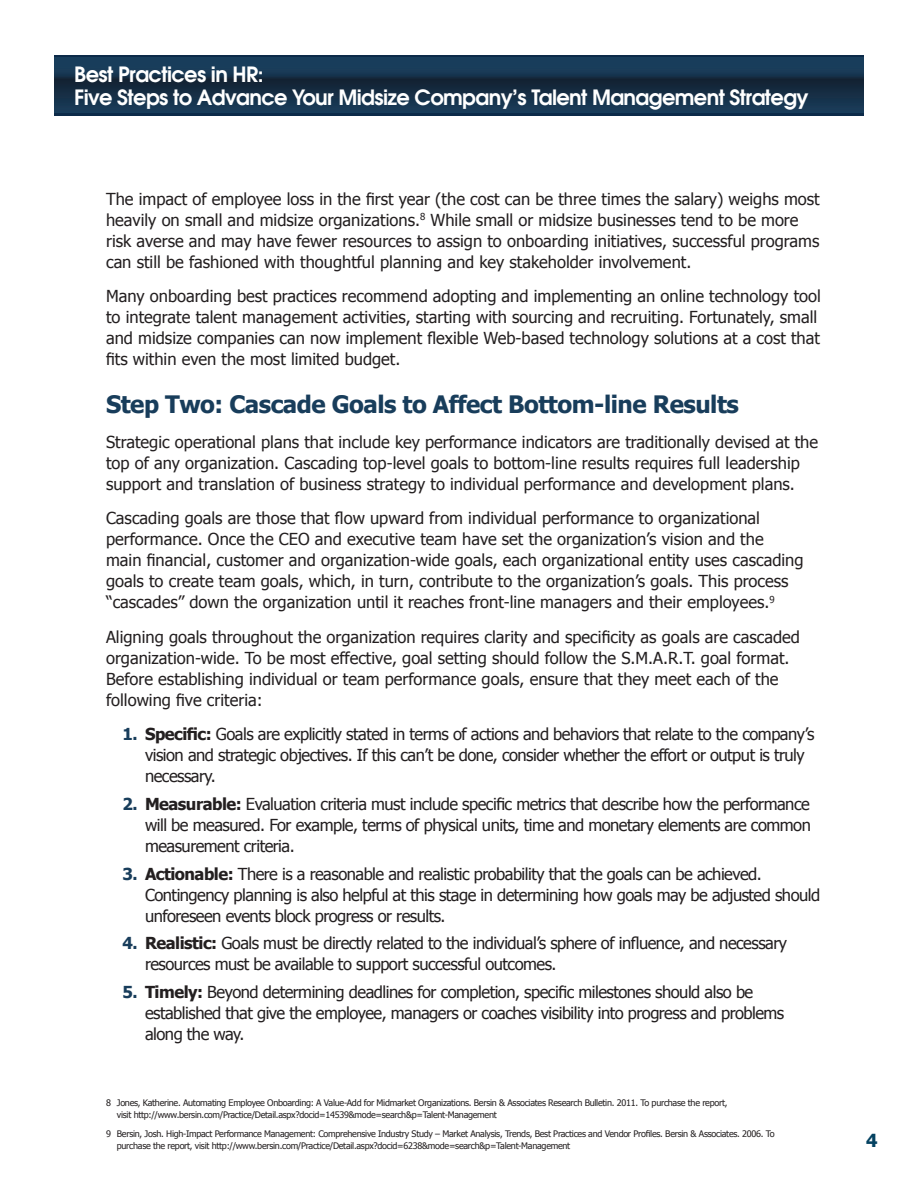
<style>
.page{position:relative;width:918px;height:1188px;background:#fff}
.page>*{position:absolute;margin:0;border:0;box-sizing:border-box;transform-origin:0 0}
.t1{font:700 24px "Tahoma";letter-spacing:-.02em;color:#183d5b}
.t2{font:600 21px/22.5px "Avant Garde";letter-spacing:-.03em;color:#fff}
.t3{font:700 18px "Tahoma";color:#044261}
.t4{font:16.5px/21px "Tahoma";color:#231f20}
.t5{font:16.5px/21px "Tahoma";letter-spacing:-.03em;color:#231f20}
.t6{font:9px/12px "Tahoma";letter-spacing:-.03em;color:#231f20}
.s1{font-weight:700;color:#183d5b}
.s2{font-weight:700}
</style>
<div class="page">
<div style="left:54px;top:55px;width:810px;height:61px;background:linear-gradient(to right,#123452,#123452)"></div>
<svg style="left:54px;top:58px;width:810px;height:54px;background:#16324b"></svg>
<p class="t2" style="left:74px;top:63px;width:736px">Best Practices in HR:<br>Five Steps to Advance Your Midsize Company’s Talent Management Strategy</p>
<p class="t4" style="left:106px;top:187px;width:715px">The impact of employee loss in the first year (the cost can be three times the salary) weighs most heavily on small and midsize organizations.<sup>8</sup> While small or midsize businesses tend to be more risk averse and may have fewer resources to assign to onboarding initiatives, successful programs can still be fashioned with thoughtful planning and key stakeholder involvement.</p>
<p class="t4" style="left:106px;top:285px;width:716px">Many onboarding best practices recommend adopting and implementing an online technology tool to integrate talent management activities, starting with sourcing and recruiting. Fortunately, small and midsize companies can now implement flexible Web-based technology solutions at a cost that fits within even the most limited budget.</p>
<h1 class="t1" style="left:106px;top:388px;width:634px">Step Two: Cascade Goals to Affect Bottom-line Results</h1>
<p class="t4" style="left:106px;top:430px;width:714px">Strategic operational plans that include key performance indicators are traditionally devised at the top of any organization. Cascading top-level goals to bottom-line results requires full leadership support and translation of business strategy to individual performance and development plans.</p>
<p class="t4" style="left:106px;top:507px;width:699px">Cascading goals are those that flow upward from individual performance to organizational performance. Once the CEO and executive team have set the organization’s vision and the<br>main financial, customer and organization-wide goals, each organizational entity uses cascading goals to create team goals, which, in turn, contribute to the organization’s goals. This process “cascades” down the organization until it reaches front-line managers and their employees.<sup>9</sup></p>
<p class="t4" style="left:106px;top:625px;width:695px">Aligning goals throughout the organization requires clarity and specificity as goals are cascaded organization-wide. To be most effective, goal setting should follow the S.M.A.R.T. goal format.<br>Before establishing individual or team performance goals, ensure that they meet each of the following five criteria:</p>
<p class="t5" style="left:145px;top:723px;width:671px;text-indent:-22px"><span class="s1">1.</span> <span class="s2">Specific:</span> Goals are explicitly stated in terms of actions and behaviors that relate to the company’s vision and strategic objectives. If this can’t be done, consider whether the effort or output is truly necessary.</p>
<p class="t4" style="left:145px;top:793px;width:667px;text-align:justify;text-indent:-22px"><span class="s1">2.</span> <span class="s2">Measurable:</span> Evaluation criteria must include specific metrics that describe how the performance will be measured. For example, terms of physical units, time and monetary elements are common measurement criteria.</p>
<p class="t5" style="left:145px;top:862px;width:677px;text-indent:-22px"><span class="s1">3.</span> <span class="s2">Actionable:</span> There is a reasonable and realistic probability that the goals can be achieved.<br>Contingency planning is also helpful at this stage in determining how goals may be adjusted should unforeseen events block progress or results.</p>
<p class="t5" style="left:145px;top:932px;width:643px;text-indent:-22px"><span class="s1">4.</span> <span class="s2">Realistic:</span> Goals must be directly related to the individual’s sphere of influence, and necessary resources must be available to support successful outcomes.</p>
<p class="t5" style="left:145px;top:981px;width:641px;text-indent:-22px"><span class="s1">5.</span> <span class="s2">Timely:</span> Beyond determining deadlines for completion, specific milestones should also be established that give the employee, managers or coaches visibility into progress and problems along the way.</p>
<p class="t6" style="left:117px;top:1097px;width:612px;text-indent:-11px">8 Jones, Katherine. Automating Employee Onboarding: A Value-Add for Midmarket Organizations. Bersin &amp; Associates Research Bulletin. 2011. To purchase the report, visit http://www.bersin.com/Practice/Detail.aspx?docid=14539&amp;mode=search&amp;p=Talent-Management</p>
<p class="t6" style="left:117px;top:1127px;width:659px;text-indent:-11px">9 Bersin, Josh. High-Impact Performance Management: Comprehensive Industry Study – Market Analysis, Trends, Best Practices and Vendor Profiles. Bersin &amp; Associates. 2006. To purchase the report, visit http://www.bersin.com/Practice/Detail.aspx?docid=6238&amp;mode=search&amp;p=Talent-Management</p>
<p class="t3" style="left:866px;top:1128px;width:13px">4</p>
</div>
